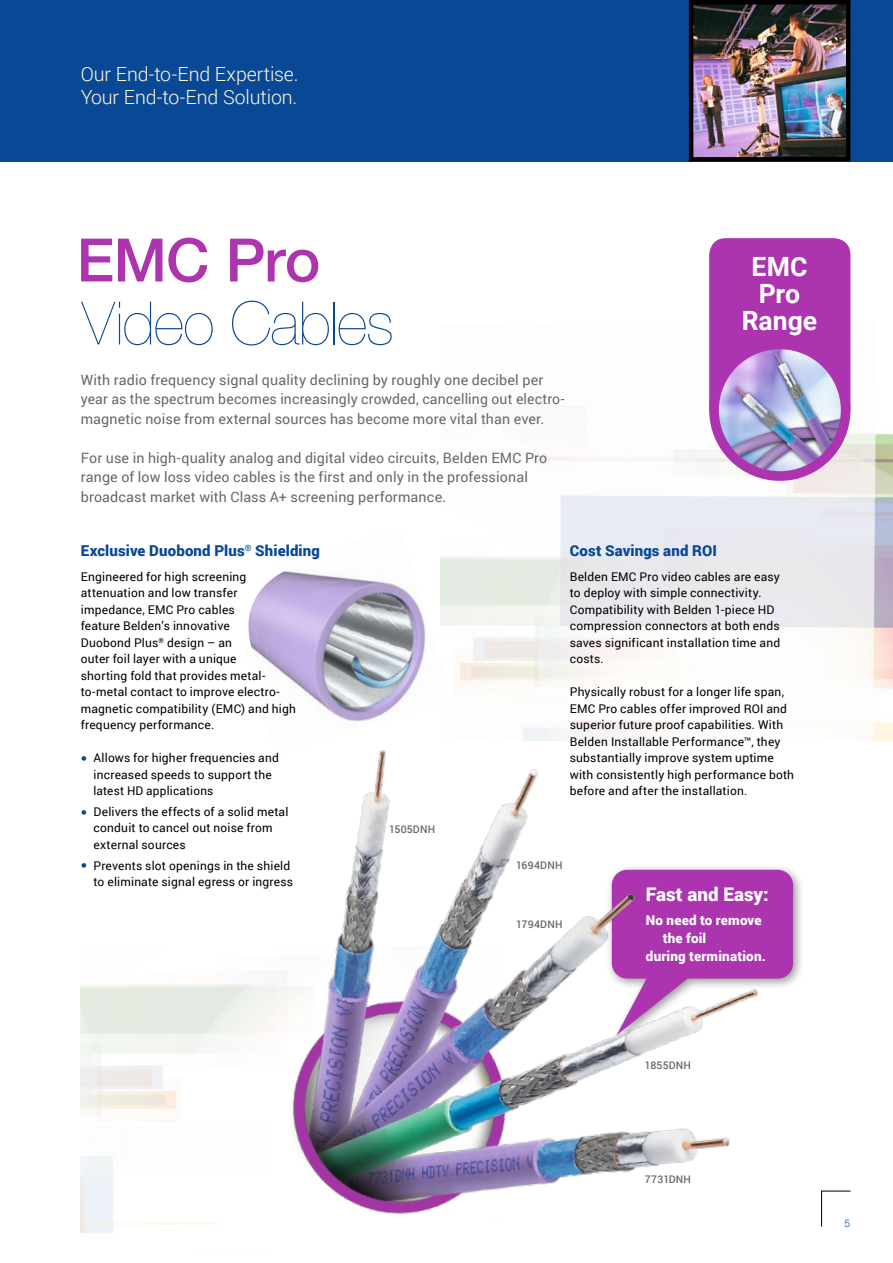
<style>
.page{position:relative;width:893px;height:1263px;background:#fff}
.page>*{position:absolute;margin:0;border:0;box-sizing:border-box;transform-origin:0 0}
.t1{font:200 60px "Helvetica Neue";letter-spacing:-.015em;color:#0c478e}
.t2{font:500 60px "Helvetica Neue";letter-spacing:-.015em;color:#ac34af}
.t3{font:700 26.55px/27.3px "Roboto";color:#fff;text-align:center}
.t4{font:300 19.5px/22.5px "Roboto";letter-spacing:-.01em;color:#fffade}
.t5{font:900 18.75px "Roboto";letter-spacing:.005em;color:#fff}
.t6{font:900 15px "Roboto";letter-spacing:.01em;color:#094894}
.t7{font:14.25px/19.5px "Roboto";letter-spacing:.01em;color:#686867}
.t8{font:900 13.5px "Roboto";letter-spacing:.01em;color:#fff}
.t9{font:12px/16.5px "Roboto";letter-spacing:.015em;color:#000}
.t10{font:500 10.5px "Roboto";letter-spacing:.02em;color:#686867}
.t11{font:300 10.5px "Helvetica Neue";color:#094894}
.s1{font-family:"Rotis Semi Sans";font-size:12.75px;color:#094894}
</style>
<div class="page">
<hr style="left:821px;top:1191px;width:1px;height:35px;background:#000">
<svg style="left:821px;top:1191px;width:29px;height:1px"></svg>
<div style="left:0;top:0;width:893px;height:162px;background:#094894"></div>
<div style="left:606px;top:864px;width:199px;height:182px;background:#000;opacity:.41"></div>
<svg style="left:781px;top:870px;width:12px;height:165px"></svg>
<img style="left:453px;top:251px;width:440px;height:490px">
<img style="left:260px;top:556px;width:193px;height:166px">
<svg style="left:248px;top:556px;width:56px;height:99px"></svg>
<img style="left:694px;top:5px;width:151px;height:152px">
<div style="left:689px;top:0;width:161px;height:162px;border:4px solid #000"></div>
<div style="left:709px;top:238px;width:141px;height:164px;background:#ac34af"></div>
<img style="left:714px;top:344px;width:132px;height:132px;border-radius:66px">
<div style="left:709px;top:340px;width:141px;height:141px;border:10px solid #ac34af;border-radius:50%"></div>
<img style="left:266px;top:740px;width:515px;height:475px">
<h3 class="t4" style="left:81px;top:62px;width:219px">Our End-to-End Expertise.<br>Your End-to-End Solution.</h3>
<h1 class="t2" style="left:77px;top:224px;width:245px">EMC Pro</h1>
<h1 class="t1" style="left:82px;top:289px;width:313px">Video Cables</h1>
<p class="t7" style="left:81px;top:369px;width:485px">With radio frequency signal quality declining by roughly one decibel per year as the spectrum becomes increasingly crowded, cancelling out electro&shy;magnetic noise from external sources has become more vital than ever.</p>
<p class="t7" style="left:81px;top:447px;width:468px">For use in high-quality analog and digital video circuits, Belden EMC Pro range of low loss video cables is the first and only in the professional broadcast market with Class A+ screening performance.</p>
<h2 class="t3" style="left:742px;top:252px;width:77px">EMC<br>Pro<br>Range</h2>
<p class="t6" style="left:81px;top:540px;width:241px">Exclusive Duobond Plus<sup>®</sup> Shielding</p>
<p class="t9" style="left:81px;top:568px;width:217px">Engineered for high screening attenuation and low transfer impedance, EMC Pro cables<br>feature Belden’s innovative<br>Duobond Plus<sup>®</sup> design – an<br>outer foil layer with a unique<br>shorting fold that provides metal&shy;to-metal contact to improve electro&shy;magnetic compatibility (EMC) and high frequency performance.</p>
<p class="t9" style="left:94px;top:749px;width:187px;text-indent:-13px"><span class="s1">•</span> Allows for higher frequencies and increased speeds to support the latest HD applications</p>
<p class="t9" style="left:94px;top:803px;width:196px;text-indent:-13px"><span class="s1">•</span> Delivers the effects of a solid metal conduit to cancel out noise from external sources</p>
<p class="t9" style="left:81px;top:857px;width:214px;text-align:right"><span class="s1">•</span> Prevents slot openings in the shield to eliminate signal egress or ingress</p>
<p class="t10" style="left:389px;top:821px;width:48px">1505DNH</p>
<p class="t6" style="left:570px;top:540px;width:149px">Cost Savings and ROI</p>
<p class="t9" style="left:570px;top:568px;width:212px">Belden EMC Pro video cables are easy to deploy with simple connectivity.<br>Compatibility with Belden 1-piece HD compression connectors at both ends saves significant installation time and costs.</p>
<p class="t9" style="left:570px;top:683px;width:226px">Physically robust for a longer life span, EMC Pro cables offer improved ROI and superior future proof capabilities. With Belden Installable Performance™, they substantially improve system uptime with consistently high performance both before and after the installation.</p>
<p class="t10" style="left:516px;top:858px;width:48px">1694DNH</p>
<p class="t10" style="left:516px;top:917px;width:48px">1794DNH</p>
<h3 class="t5" style="left:646px;top:881px;width:124px">Fast and Easy:</h3>
<p class="t8" style="left:646px;top:911px;width:117px">No need to remove</p>
<p class="t8" style="left:663px;top:929px;width:45px">the foil</p>
<p class="t8" style="left:646px;top:947px;width:121px">during termination.</p>
<p class="t10" style="left:645px;top:1057px;width:48px">1855DNH</p>
<p class="t10" style="left:645px;top:1172px;width:48px">7731DNH</p>
<p class="t11" style="left:845px;top:1216px;width:7px">5</p>
</div>
